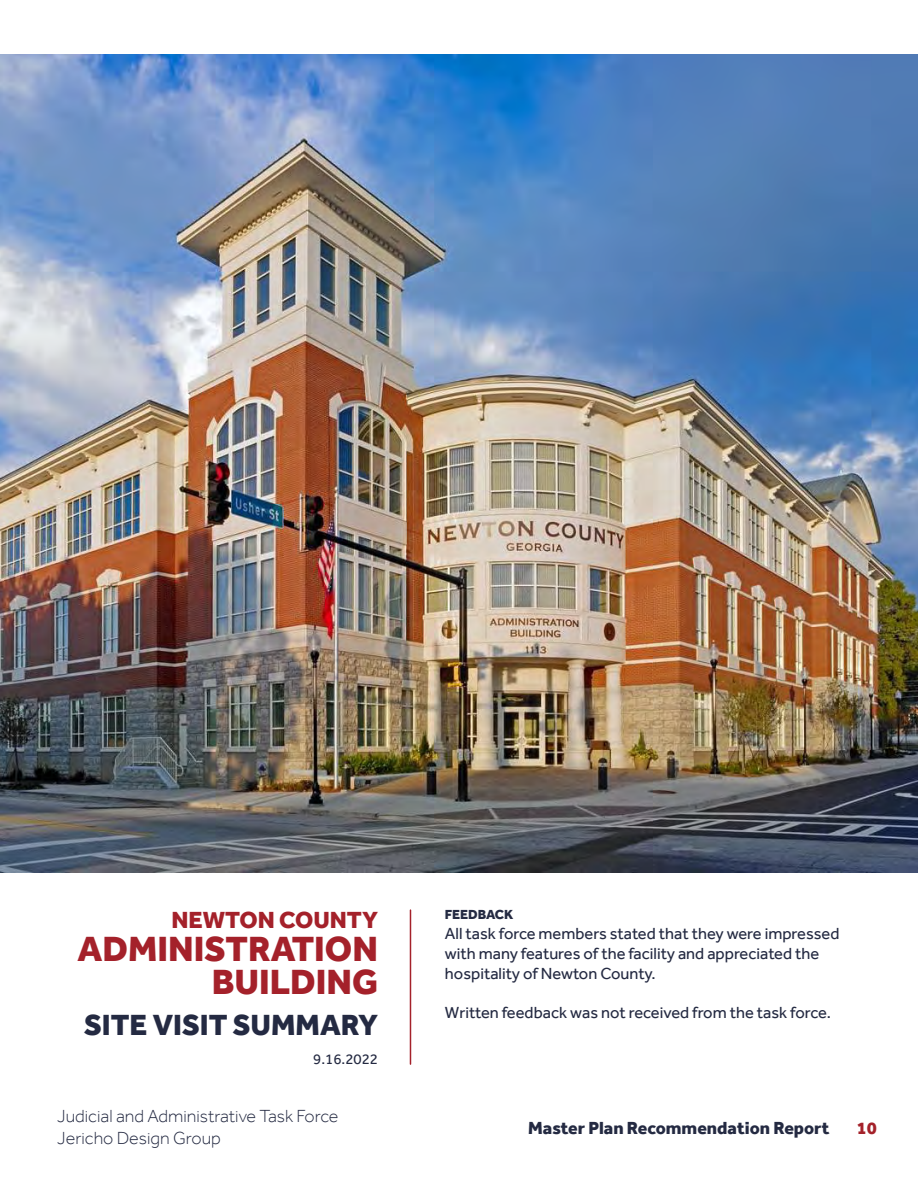
<style>
.page{position:relative;width:918px;height:1188px;background:#fff}
.page>*{position:absolute;margin:0;border:0;box-sizing:border-box;transform-origin:0 0}
.t1{font:800 36px/33px "Effra";color:#a4212a;text-align:right}
.t2{font:800 30px "Effra";color:#242a42}
.t3{font:800 24px "Effra";color:#a4212a}
.t4{font:300 18px/21.6px "Effra";color:#242a42}
.t5{font:800 18px "Effra";color:#242a42}
.t6{font:800 18px "Effra";color:#a4212a}
.t7{font:16.5px/19.8px "Effra";color:#242a42}
.t8{font:15px "Effra";color:#242a42}
.t9{font:800 13.5px "Effra";color:#242a42}
</style>
<div class="page">
<img style="left:0;top:54px;width:918px;height:819px">
<hr style="left:410px;top:910px;width:1px;height:154px;background:#a4212a">
<p class="t3" style="left:171px;top:905px;width:208px">NEWTON COUNTY</p>
<p class="t1" style="left:78px;top:932px;width:302px">ADMINISTRATION<br>BUILDING</p>
<p class="t2" style="left:84px;top:1007px;width:295px">SITE VISIT SUMMARY</p>
<p class="t8" style="left:313px;top:1050px;width:66px">9.16.2022</p>
<p class="t4" style="left:57px;top:1105px;width:283px">Judicial and Administrative Task Force<br>Jericho Design Group</p>
<p class="t9" style="left:445px;top:907px;width:70px">FEEDBACK</p>
<p class="t7" style="left:445px;top:924px;width:396px">All task force members stated that they were impressed with many features of the facility and appreciated the hospitality of Newton County.</p>
<p class="t7" style="left:445px;top:1003px;width:388px">Written feedback was not received from the task force.</p>
<p class="t5" style="left:528px;top:1118px;width:303px">Master Plan Recommendation Report</p>
<p class="t6" style="left:857px;top:1117px;width:22px">10</p>
</div>
